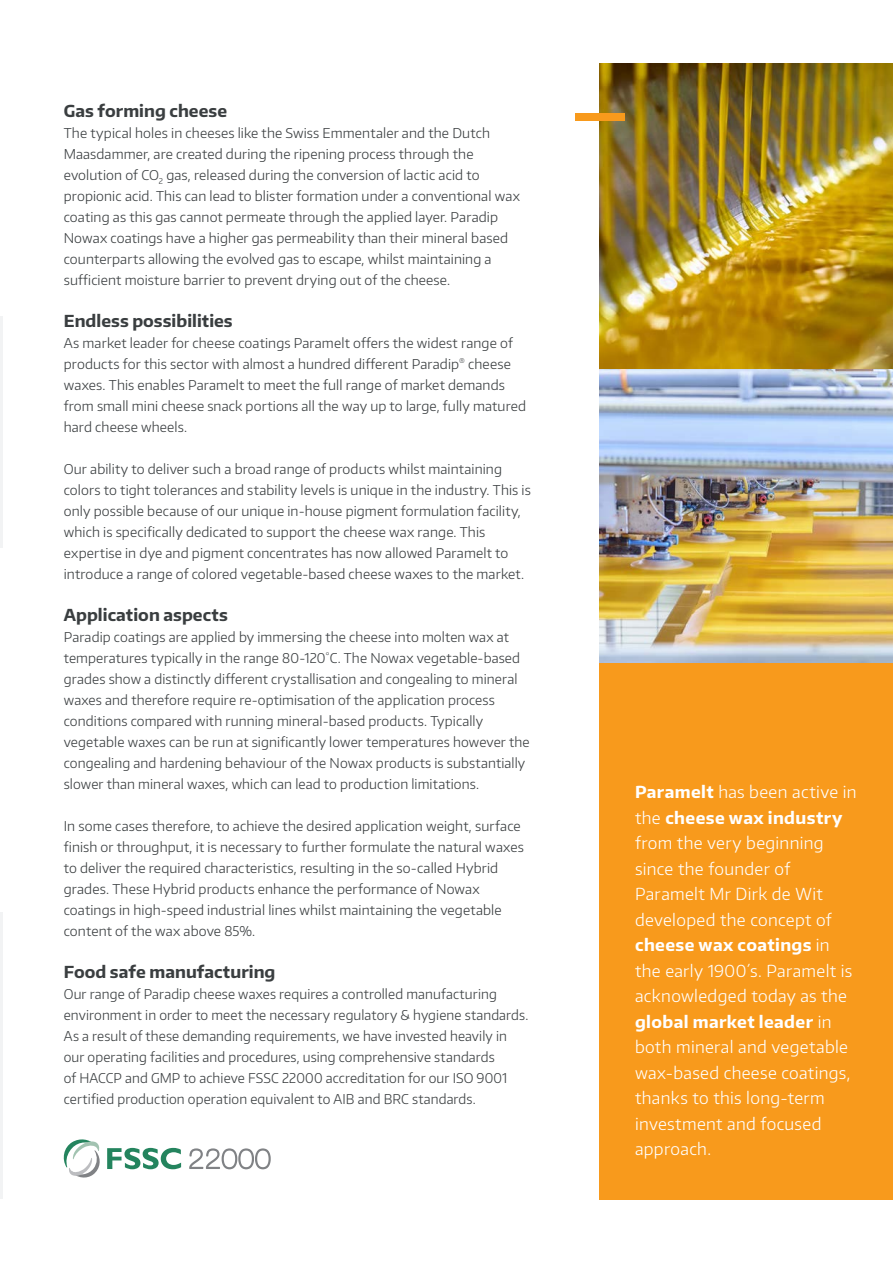
<style>
.page{position:relative;width:893px;height:1263px;background:#fff}
.page>*{position:absolute;margin:0;border:0;box-sizing:border-box;transform-origin:0 0}
.t1{font:300 16.5px/25.5px "Encode Sans Normal";letter-spacing:.02em;color:#fff}
.t2{font:700 16.5px "Encode Sans Normal";letter-spacing:.005em;color:#3a3e40}
.t3{font:300 13.5px/21px "Encode Sans Normal";letter-spacing:.01em;color:#3a3e40}
.s1{font-weight:700}
</style>
<div class="page">
<hr style="left:0;top:913px;width:2px;height:286px;background:#f2f3f4">
<hr style="left:0;top:316px;width:2px;height:231px;background:#f2f3f4">
<svg style="left:189px;top:1148px;width:82px;height:21px"></svg>
<svg style="left:64px;top:1139px;width:117px;height:38px"></svg>
<div style="left:600px;top:600px;width:293px;height:599px;background:#f89a1c"></div>
<img style="left:600px;top:64px;width:293px;height:599px">
<div style="left:575px;top:113px;width:49px;height:8px;background:#f89a1c"></div>
<p class="t2" style="left:64px;top:100px;width:165px">Gas forming cheese</p>
<p class="t3" style="left:64px;top:122px;width:458px">The typical holes in cheeses like the Swiss Emmentaler and the Dutch Maasdammer, are created during the ripening process through the evolution of CO<sub>2</sub> gas, released during the conversion of lactic acid to propionic acid. This can lead to blister formation under a conventional wax coating as this gas cannot permeate through the applied layer. Paradip Nowax coatings have a higher gas permeability than their mineral based counterparts allowing the evolved gas to escape, whilst maintaining a sufficient moisture barrier to prevent drying out of the cheese.</p>
<p class="t2" style="left:64px;top:310px;width:170px">Endless possibilities</p>
<p class="t3" style="left:64px;top:332px;width:464px">As market leader for cheese coatings Paramelt offers the widest range of products for this sector with almost a hundred different Paradip<sup>®</sup> cheese waxes. This enables Paramelt to meet the full range of market demands from small mini cheese snack portions all the way up to large, fully matured hard cheese wheels.</p>
<p class="t3" style="left:64px;top:458px;width:469px">Our ability to deliver such a broad range of products whilst maintaining colors to tight tolerances and stability levels is unique in the industry. This is only possible because of our unique in-house pigment formulation facility, which is specifically dedicated to support the cheese wax range. This expertise in dye and pigment concentrates has now allowed Paramelt to introduce a range of colored vegetable-based cheese waxes to the market.</p>
<p class="t2" style="left:64px;top:604px;width:166px">Application aspects</p>
<p class="t3" style="left:64px;top:626px;width:467px">Paradip coatings are applied by immersing the cheese into molten wax at temperatures typically in the range 80-120<sup>°</sup>C. The Nowax vegetable-based grades show a distinctly different crystallisation and congealing to mineral waxes and therefore require re-optimisation of the application process conditions compared with running mineral-based products. Typically vegetable waxes can be run at significantly lower temperatures however the congealing and hardening behaviour of the Nowax products is substantially slower than mineral waxes, which can lead to production limitations.</p>
<p class="t3" style="left:64px;top:815px;width:462px">In some cases therefore, to achieve the desired application weight, surface finish or throughput, it is necessary to further formulate the natural waxes to deliver the required characteristics, resulting in the so-called Hybrid grades. These Hybrid products enhance the performance of Nowax coatings in high-speed industrial lines whilst maintaining the vegetable content of the wax above 85%.</p>
<p class="t2" style="left:64px;top:961px;width:213px">Food safe manufacturing</p>
<p class="t3" style="left:64px;top:983px;width:466px">Our range of Paradip cheese waxes requires a controlled manufacturing environment in order to meet the necessary regulatory &amp; hygiene standards.<br>As a result of these demanding requirements, we have invested heavily in our operating facilities and procedures, using comprehensive standards<br>of HACCP and GMP to achieve FSSC 22000 accreditation for our ISO 9001 certified production operation equivalent to AIB and BRC standards.</p>
<p class="t1" style="left:635px;top:779px;width:223px"><span class="s1">Paramelt</span> has been active in the <span class="s1">cheese wax industry </span>from the very beginning since the founder of<br>Paramelt Mr Dirk de Wit developed the concept of <span class="s1">cheese wax coatings</span> in the early 1900´s. Paramelt is acknowledged today as the <span class="s1">global market leader</span> in both mineral and vegetable wax-based cheese coatings, thanks to this long-term investment and focused approach.</p>
</div>
